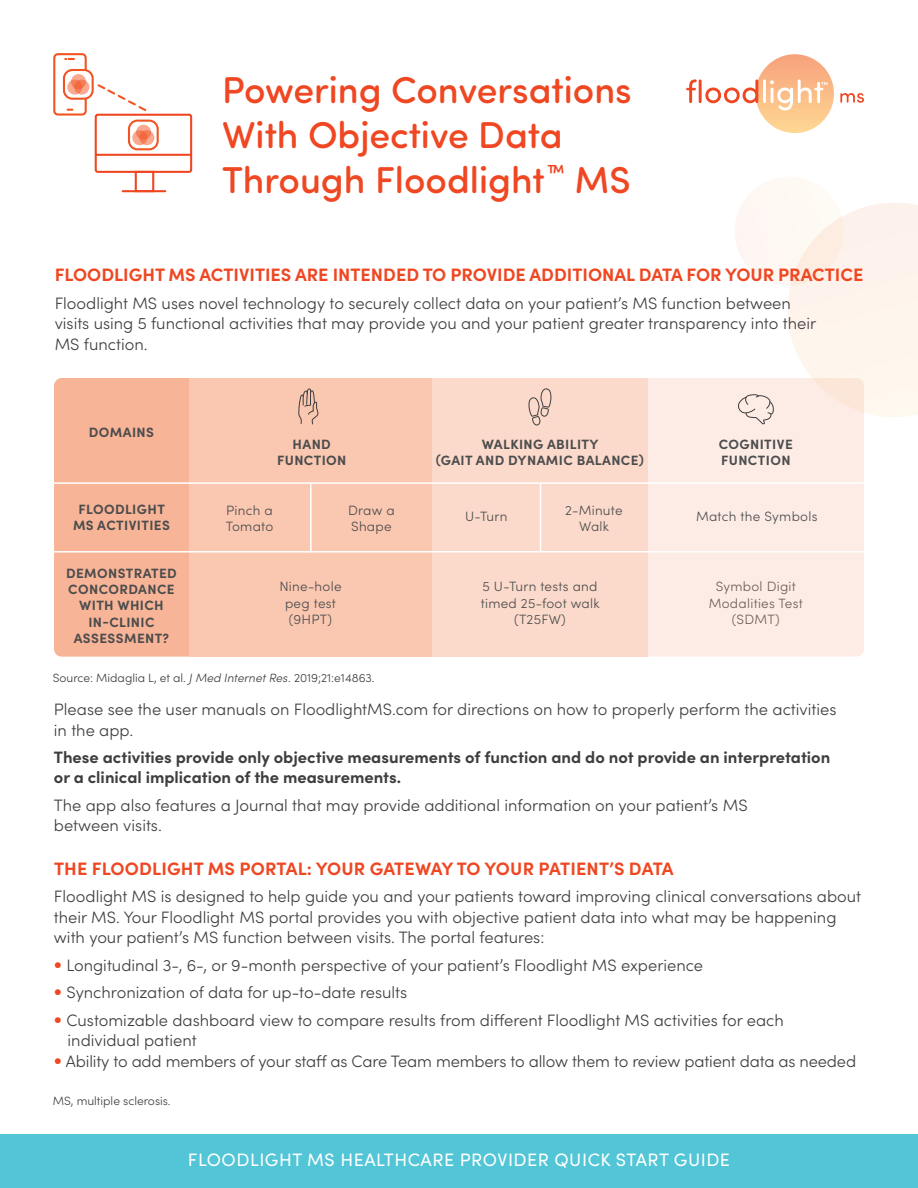
<style>
.page{position:relative;width:918px;height:1188px;background:#fff}
.page>*{position:absolute;margin:0;border:0;box-sizing:border-box;transform-origin:0 0}
.headline{font:500 37.5px/45px "Sofia Pro Soft";color:#ef4722}
.body{font:700 18px "Sofia Pro";color:#ef4722}
.subhead{font:700 18px "Sofia Pro";letter-spacing:.01em;color:#ef4722}
.subhead-2{font:18px "Sofia Pro";letter-spacing:.03em;color:#fff}
.body-2{font:300 16.5px/20.5px "Sofia Pro";color:#3e3e3f}
.body-3{font:700 16.5px/19.8px "Sofia Pro";color:#3e3e3f}
.subhead-3{font:700 13.5px/16.2px "Sofia Pro";letter-spacing:.03em;color:#4b4c4d;text-align:center}
.subhead-4{font:300 13.5px/16.2px "Sofia Pro";letter-spacing:.02em;color:#4b4c4d;text-align:center}
.t1{font:300 12px "Sofia Pro";color:#3e3e3f}
.s1{font-style:italic}
.s2{font-family:"Avenir Next W1 G";font-weight:600;color:#ef4722}
</style>
<div class="page">
<svg style="left:756px;top:54px;width:78px;height:79px"></svg>
<svg style="left:686px;top:79px;width:11px;height:24px"></svg>
<hr style="left:699px;top:79px;width:3px;height:24px;background:#ef4722">
<svg style="left:705px;top:79px;width:53px;height:24px"></svg>
<svg style="left:840px;top:93px;width:24px;height:10px"></svg>
<hr style="left:763px;top:79px;width:3px;height:24px;background:#fff">
<svg style="left:770px;top:79px;width:58px;height:31px"></svg>
<div style="left:0;top:1134px;width:918px;height:54px;background:#52c5d6"></div>
<svg style="left:65px;top:58px;width:9px;height:2px"></svg>
<div style="left:53px;top:53px;width:34px;height:63px;border:2px solid #f15422;border-radius:4px"></div>
<div style="left:63px;top:69px;width:31px;height:31px;border:2px solid #f15422;border-radius:8px"></div>
<div style="left:95px;top:114px;width:97px;height:59px;border:2px solid #ef4722;border-radius:2px"></div>
<hr style="left:96px;top:154px;width:95px;height:2px;background:#ef4722">
<div style="left:135px;top:171px;width:19px;height:21px;border:2px solid #ef4722"></div>
<hr style="left:123px;top:190px;width:42px;height:2px;background:#ef4722">
<svg style="left:71px;top:74px;width:15px;height:15px"></svg>
<svg style="left:74px;top:80px;width:15px;height:15px"></svg>
<svg style="left:67px;top:80px;width:15px;height:15px"></svg>
<svg style="left:97px;top:84px;width:50px;height:27px"></svg>
<div style="left:128px;top:120px;width:31px;height:30px;border:2px solid #f15422;border-radius:8px"></div>
<div style="left:136px;top:125px;width:15px;height:15px;background:#f8a990;border-radius:50%"></div>
<svg style="left:139px;top:130px;width:15px;height:15px"></svg>
<svg style="left:132px;top:130px;width:15px;height:15px"></svg>
<div style="left:648px;top:378px;width:216px;height:279px;background:#fdece5"></div>
<div style="left:189px;top:378px;width:243px;height:279px;background:#fac7b1"></div>
<div style="left:432px;top:378px;width:216px;height:279px;background:#fbdacb"></div>
<div style="left:54px;top:378px;width:135px;height:279px;background:#f8b497"></div>
<hr style="left:53px;top:482px;width:810px;height:2px;background:#fff">
<hr style="left:53px;top:551px;width:810px;height:2px;background:#fff">
<hr style="left:310px;top:483px;width:2px;height:69px;background:#fff">
<svg style="left:728px;top:177px;width:190px;height:252px"></svg>
<svg style="left:528px;top:388px;width:24px;height:38px"></svg>
<svg style="left:298px;top:388px;width:21px;height:37px"></svg>
<hr style="left:540px;top:483px;width:1px;height:69px;background:#fff">
<p class="headline" style="left:222px;top:64px;width:411px">Powering Conversations<br>With Objective Data</p>
<p class="headline" style="left:222px;top:154px;width:410px">Through Floodlight<sup>™</sup> MS</p>
<p class="body" style="left:55px;top:261px;width:810px">FLOODLIGHT MS ACTIVITIES ARE INTENDED TO PROVIDE ADDITIONAL DATA FOR YOUR PRACTICE</p>
<p class="body-2" style="left:55px;top:292px;width:763px">Floodlight MS uses novel technology to securely collect data on your patient’s MS function between visits using 5 functional activities that may provide you and your patient greater transparency into their<br>MS function.</p>
<p class="subhead-3" style="left:89px;top:423px;width:67px">DOMAINS</p>
<p class="subhead-3" style="left:73px;top:500px;width:98px">FLOODLIGHT<br>MS ACTIVITIES</p>
<p class="subhead-3" style="left:66px;top:564px;width:112px">DEMONSTRATED<br>CONCORDANCE<br>WITH WHICH<br>IN-CLINIC<br>ASSESSMENT?</p>
<p class="subhead-3" style="left:277px;top:435px;width:71px">HAND<br>FUNCTION</p>
<p class="subhead-3" style="left:436px;top:435px;width:210px">WALKING ABILITY<br>(GAIT AND DYNAMIC BALANCE)</p>
<p class="subhead-3" style="left:719px;top:435px;width:76px;text-align:left">COGNITIVE<br>FUNCTION</p>
<p class="subhead-4" style="left:226px;top:501px;width:49px;text-align:left">Pinch a<br>Tomato</p>
<p class="subhead-4" style="left:348px;top:501px;width:48px;text-align:left">Draw a<br>Shape</p>
<p class="subhead-4" style="left:465px;top:508px;width:44px">U-Turn</p>
<p class="subhead-4" style="left:696px;top:508px;width:123px">Match the Symbols</p>
<p class="subhead-4" style="left:565px;top:502px;width:59px">2-Minute</p>
<p class="subhead-4" style="left:579px;top:518px;width:31px">Walk</p>
<p class="subhead-4" style="left:279px;top:578px;width:64px">Nine-hole peg test (9HPT)</p>
<p class="subhead-4" style="left:481px;top:578px;width:120px">5 U-Turn tests and timed 25-foot walk (T25FW)</p>
<p class="subhead-4" style="left:709px;top:578px;width:96px">Symbol Digit<br>Modalities Test (SDMT)</p>
<p class="t1" style="left:53px;top:669px;width:324px">Source: Midaglia L, et al. <span class="s1">J Med Internet Res</span>. 2019;21:e14863.</p>
<p class="body-2" style="left:54px;top:698px;width:784px">Please see the user manuals on FloodlightMS.com for directions on how to properly perform the activities in the app.</p>
<p class="body-3" style="left:54px;top:746px;width:778px">These activities provide only objective measurements of function and do not provide an interpretation or a clinical implication of the measurements.</p>
<p class="body-2" style="left:54px;top:794px;width:695px">The app also features a Journal that may provide additional information on your patient’s MS between visits.</p>
<p class="subhead" style="left:54px;top:854px;width:621px">THE FLOODLIGHT MS PORTAL: YOUR GATEWAY TO YOUR PATIENT’S DATA</p>
<p class="body-2" style="left:54px;top:885px;width:809px">Floodlight MS is designed to help guide you and your patients toward improving clinical conversations about their MS. Your Floodlight MS portal provides you with objective patient data into what may be happening with your patient’s MS function between visits. The portal features:</p>
<p class="body-2" style="left:54px;top:954px;width:651px"><span class="s2">•</span> Longitudinal 3-, 6-, or 9-month perspective of your patient’s Floodlight MS experience</p>
<p class="body-2" style="left:54px;top:981px;width:355px"><span class="s2">•</span> Synchronization of data for up-to-date results</p>
<p class="body-2" style="left:68px;top:1009px;width:718px;text-indent:-14px"><span class="s2">•</span> Customizable dashboard view to compare results from different Floodlight MS activities for each individual patient</p>
<p class="body-2" style="left:54px;top:1050px;width:804px"><span class="s2">•</span> Ability to add members of your staff as Care Team members to allow them to review patient data as needed</p>
<p class="t1" style="left:53px;top:1092px;width:120px">MS, multiple sclerosis.</p>
<p class="subhead-2" style="left:188px;top:1147px;width:544px">FLOODLIGHT MS HEALTHCARE PROVIDER QUICK START GUIDE</p>
</div>
